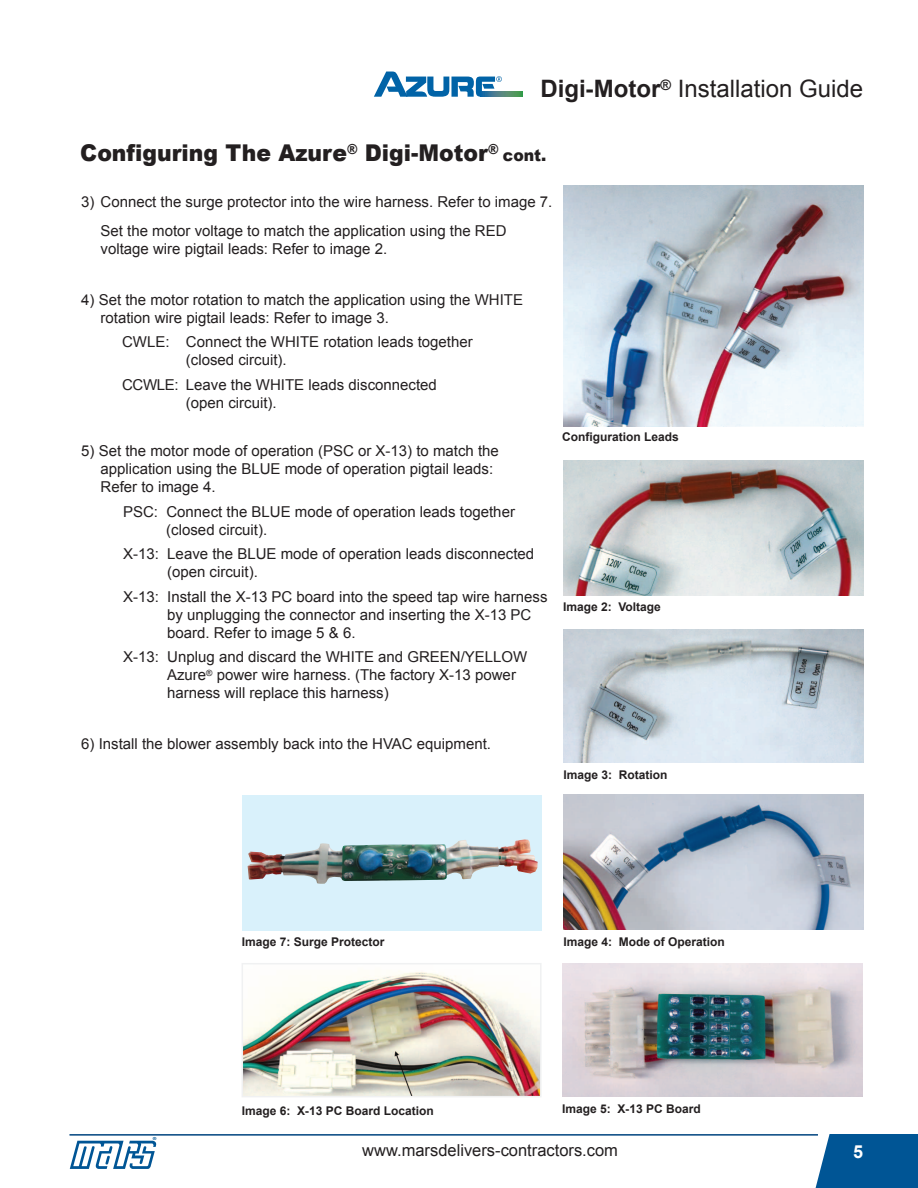
<style>
.page{position:relative;width:918px;height:1188px;background:#fff}
.page>*{position:absolute;margin:0;border:0;box-sizing:border-box;transform-origin:0 0}
.t1{font:24px "Arial";color:#231f20}
.t2{font:900 23.1px "Arial";color:#231f20;scale:.95 1}
.t3{font:700 18px "Arial";color:#fff}
.t4{font:16.5px "Arial";color:#231f20}
.t5{font:15px/18px "Arial";color:#231f20}
.t6{font:700 12px "Arial";color:#231f20}
.t7{font:700 4.2px "Helvetica Neue";color:#005595;scale:1.1 1}
.s1{font-weight:700}
.s2{font-size:16.5px}
</style>
<div class="page">
<svg style="left:815px;top:1134px;width:103px;height:54px;background:#12619c"></svg>
<svg style="left:70px;top:1141px;width:86px;height:28px"></svg>
<hr style="left:69px;top:1134px;width:749px;height:2px;background:#01457f">
<svg style="left:502px;top:91px;width:20px;height:6px"></svg>
<svg style="left:374px;top:72px;width:128px;height:25px"></svg>
<img style="left:563px;top:186px;width:300px;height:240px">
<img style="left:564px;top:795px;width:299px;height:135px">
<img style="left:562px;top:963px;width:300px;height:134px">
<div style="left:242px;top:795px;width:300px;height:136px;background:#d9f1fb"></div>
<img style="left:248px;top:839px;width:290px;height:45px">
<img style="left:245px;top:971px;width:294px;height:123px">
<div style="left:242px;top:963px;width:300px;height:134px;border:2px solid #f0f1f2"></div>
<img style="left:563px;top:630px;width:300px;height:133px">
<img style="left:563px;top:461px;width:300px;height:135px">
<h1 class="t1" style="left:541px;top:75px;width:324px"><span class="s1">Digi-Motor</span><sup>®</sup> Installation Guide</h1>
<h2 class="t2" style="left:80px;top:135px;width:492px">Configuring The Azure<sup>®</sup> Digi-Motor<sup>®</sup> <span class="s2">cont.</span></h2>
<p class="t5" style="left:101px;top:188px;width:453px;line-height:28.8px;text-indent:-19px">3) Connect the surge protector into the wire harness. Refer to image 7.<br>Set the motor voltage to match the application using the RED</p>
<p class="t5" style="left:101px;top:240px;width:288px">voltage wire pigtail leads: Refer to image 2.</p>
<p class="t5" style="left:101px;top:290px;width:424px;text-indent:-19px">4) Set the motor rotation to match the application using the WHITE rotation wire pigtail leads: Refer to image 3.</p>
<p class="t5" style="left:186px;top:333px;width:288px;text-indent:-64px">CWLE: Connect the WHITE rotation leads together (closed circuit).</p>
<p class="t5" style="left:186px;top:375px;width:252px;text-indent:-64px">CCWLE: Leave the WHITE leads disconnected (open circuit).</p>
<p class="t5" style="left:101px;top:442px;width:400px;text-indent:-19px">5) Set the motor mode of operation (PSC or X-13) to match the application using the BLUE mode of operation pigtail leads:<br>Refer to image 4.</p>
<p class="t5" style="left:166px;top:503px;width:350px;text-indent:-43px">PSC: Connect the BLUE mode of operation leads together (closed circuit).</p>
<p class="t5" style="left:167px;top:545px;width:369px;text-indent:-44px">X-13: Leave the BLUE mode of operation leads disconnected (open circuit).</p>
<p class="t5" style="left:167px;top:588px;width:382px;text-indent:-44px">X-13: Install the X-13 PC board into the speed tap wire harness by unplugging the connector and inserting the X-13 PC board. Refer to image 5 &amp; 6.</p>
<p class="t5" style="left:167px;top:648px;width:362px;text-indent:-44px">X-13: Unplug and discard the WHITE and GREEN/YELLOW<br>Azure<sup>®</sup> power wire harness. (The factory X-13 power harness will replace this harness)</p>
<p class="t5" style="left:81px;top:735px;width:411px">6) Install the blower assembly back into the HVAC equipment.</p>
<p class="t6" style="left:562px;top:430px;width:118px">Configuration Leads</p>
<p class="t6" style="left:563px;top:600px;width:99px">Image 2: Voltage</p>
<p class="t6" style="left:564px;top:768px;width:106px">Image 3: Rotation</p>
<p class="t6" style="left:242px;top:935px;width:144px">Image 7: Surge Protector</p>
<p class="t6" style="left:564px;top:935px;width:163px">Image 4: Mode of Operation</p>
<p class="t7" style="left:153px;top:1137px;width:5px">®</p>
<p class="t6" style="left:242px;top:1104px;width:194px">Image 6: X-13 PC Board Location</p>
<p class="t6" style="left:562px;top:1102px;width:140px">Image 5: X-13 PC Board</p>
<p class="t4" style="left:362px;top:1141px;width:257px">www.marsdelivers-contractors.com</p>
<p class="t3" style="left:853px;top:1142px;width:12px">5</p>
</div>
